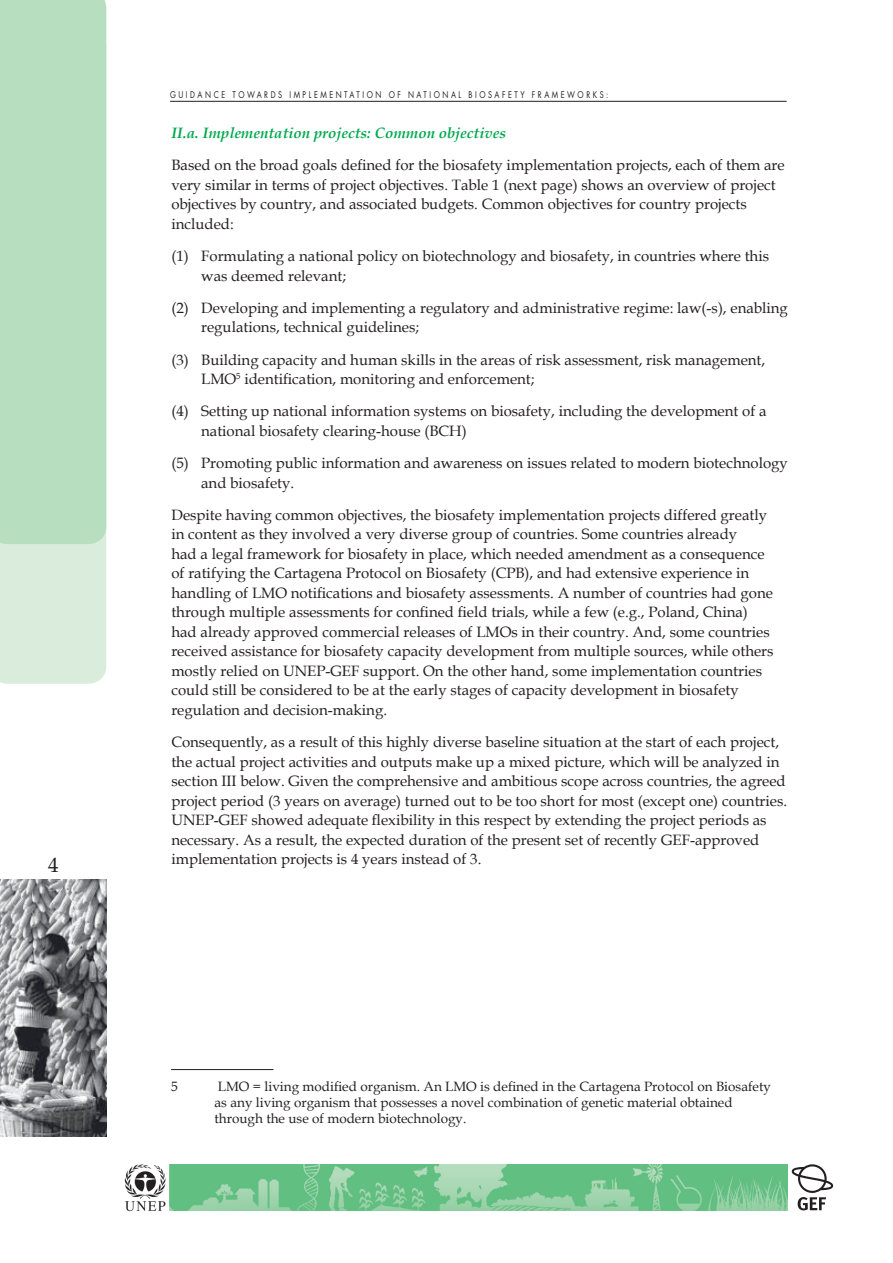
<style>
.page{position:relative;width:893px;height:1263px;background:#fff}
.page>*{position:absolute;margin:0;border:0;box-sizing:border-box;transform-origin:0 0}
.t1{font:15px/19.5px "Book Antiqua";color:#231f20}
.t2{font:italic 700 15px "Book Antiqua";color:#00a94e}
.t3{font:13.5px/16.2px "Book Antiqua";color:#231f20}
.t4{font:9px "Futura";letter-spacing:.35em;color:#231f20;scale:.8 1}
</style>
<div class="page">
<div style="left:0;top:544px;width:106px;height:140px;background:#daeddd"></div>
<img style="left:0;top:880px;width:107px;height:256px">
<div style="left:0;top:0;width:106px;height:544px;background:#b8dec0"></div>
<hr style="left:170px;top:101px;width:617px;height:1px;background:#231f20">
<svg style="left:792px;top:1164px;width:41px;height:46px"></svg>
<img style="left:124px;top:1164px;width:42px;height:47px">
<img style="left:170px;top:1164px;width:618px;height:46px">
<hr style="left:171px;top:1069px;width:102px;height:1px;background:#231f20">
<p class="t4" style="left:170px;top:88px;width:549px">GUIDANCE TOWARDS IMPLEMENTATION OF N ATIONAL BIOSAFETY F RAMEWORKS:</p>
<p class="t2" style="left:171px;top:124px;width:336px">II.a. Implementation projects: Common objectives</p>
<p class="t1" style="left:171px;top:155px;width:615px">Based on the broad goals defined for the biosafety implementation projects, each of them are very similar in terms of project objectives. Table 1 (next page) shows an overview of project objectives by country, and associated budgets. Common objectives for country projects included:</p>
<p class="t1" style="left:201px;top:246px;width:569px;text-indent:-30px">(1) Formulating a national policy on biotechnology and biosafety, in countries where this was deemed relevant;</p>
<p class="t1" style="left:201px;top:298px;width:588px;text-indent:-30px">(2) Developing and implementing a regulatory and administrative regime: law(-s), enabling regulations, technical guidelines;</p>
<p class="t1" style="left:201px;top:349px;width:566px;text-indent:-30px">(3) Building capacity and human skills in the areas of risk assessment, risk management,<br>LMO<sup>5</sup> identification, monitoring and enforcement;</p>
<p class="t1" style="left:201px;top:401px;width:567px;text-indent:-30px">(4) Setting up national information systems on biosafety, including the development of a national biosafety clearing-house (BCH)</p>
<p class="t1" style="left:201px;top:453px;width:588px;text-indent:-30px">(5) Promoting public information and awareness on issues related to modern biotechnology and biosafety.</p>
<p class="t1" style="left:171px;top:505px;width:604px">Despite having common objectives, the biosafety implementation projects differed greatly in content as they involved a very diverse group of countries. Some countries already<br>had a legal framework for biosafety in place, which needed amendment as a consequence of ratifying the Cartagena Protocol on Biosafety (CPB), and had extensive experience in handling of LMO notifications and biosafety assessments. A number of countries had gone through multiple assessments for confined field trials, while a few (e.g., Poland, China) had already approved commercial releases of LMOs in their country. And, some countries received assistance for biosafety capacity development from multiple sources, while others mostly relied on UNEP-GEF support. On the other hand, some implementation countries could still be considered to be at the early stages of capacity development in biosafety regulation and decision-making.</p>
<p class="t1" style="left:171px;top:732px;width:617px">Consequently, as a result of this highly diverse baseline situation at the start of each project, the actual project activities and outputs make up a mixed picture, which will be analyzed in section III below. Given the comprehensive and ambitious scope across countries, the agreed project period (3 years on average) turned out to be too short for most (except one) countries.<br>UNEP-GEF showed adequate flexibility in this respect by extending the project periods as necessary. As a result, the expected duration of the present set of recently GEF-approved implementation projects is 4 years instead of 3.</p>
<p class="t3" style="left:171px;top:1078px;width:8px">5</p>
<p class="t3" style="left:215px;top:1078px;width:558px">LMO = living modified organism. An LMO is defined in the Cartagena Protocol on Biosafety as any living organism that possesses a novel combination of genetic material obtained through the use of modern biotechnology.</p>
</div>
